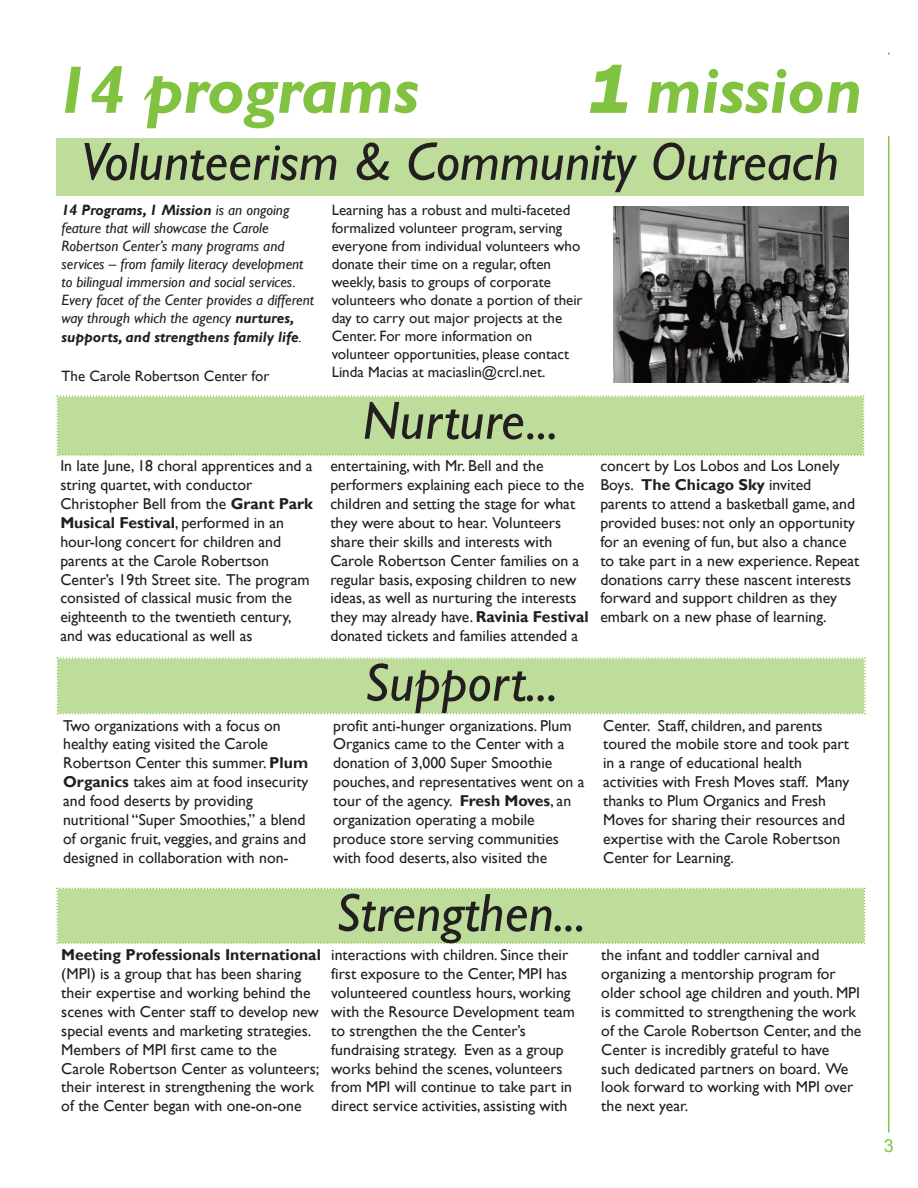
<style>
.page{position:relative;width:918px;height:1188px;background:#fff}
.page>*{position:absolute;margin:0;border:0;box-sizing:border-box;transform-origin:0 0}
.t1{font:italic 700 67.5px "Gill Sans";color:#81c340}
.t2{font:italic 54px "Gill Sans";color:#231f20}
.t3{font:18px "Arial";color:#83c447}
.t4{font:15.75px/18.9px "Gill Sans";color:#231f20}
.t5{font:700 15.75px "Gill Sans";color:#231f20}
.t6{font:15px/18px "Gill Sans";color:#231f20}
.t7{font:italic 15px/18.1px "Gill Sans";color:#231f20}
.s1{font-family:"Franklin Gothic";font-weight:600}
.s2{font-weight:700}
</style>
<div class="page">
<hr style="left:888px;top:52px;width:2px;height:1080px;background:#83c447">
<div style="left:54px;top:55px;width:864px;height:81px;background:#fff"></div>
<div style="left:56px;top:138px;width:808px;height:58px;background:#bedd9b"></div>
<div style="left:57px;top:395px;width:807px;height:61px;background:#bedd9b"></div>
<div style="left:57px;top:657px;width:809px;height:57px;background:#bedd9b"></div>
<div style="left:56px;top:888px;width:809px;height:56px;background:#bedd9b"></div>
<img style="left:614px;top:206px;width:235px;height:176px">
<h1 class="t1" style="left:54px;top:50px;width:366px">14 programs</h1>
<h1 class="t1" style="left:589px;top:50px;width:275px"><span class="s1">1</span> mission</h1>
<h2 class="t2" style="left:81px;top:130px;width:760px">Volunteerism &amp; Community Outreach</h2>
<p class="t7" style="left:62px;top:201px;width:254px"><span class="s2">14 Programs, 1 Mission</span> is an ongoing feature that will showcase the Carole Robertson Center’s many programs and services – from family literacy development to bilingual immersion and social services.<br>Every facet of the Center provides a different way through which the agency <span class="s2">nurtures, supports, and strengthens family life</span>.</p>
<p class="t6" style="left:62px;top:366px;width:209px">The Carole Robertson Center for</p>
<p class="t6" style="left:332px;top:201px;width:252px">Learning has a robust and multi-faceted formalized volunteer program, serving everyone from individual volunteers who donate their time on a regular, often weekly, basis to groups of corporate volunteers who donate a portion of their day to carry out major projects at the Center. For more information on volunteer opportunities, please contact Linda Macias at maciaslin@crcl.net.</p>
<h2 class="t2" style="left:363px;top:389px;width:197px">Nurture...</h2>
<p class="t4" style="left:60px;top:456px;width:254px">In late June, 18 choral apprentices and a string quartet, with conductor Christopher Bell from the <span class="s2">Grant Park Musical Festival</span>, performed in an hour-long concert for children and parents at the Carole Robertson Center’s 19th Street site. The program consisted of classical music from the eighteenth to the twentieth century, and was educational as well as</p>
<p class="t4" style="left:330px;top:456px;width:260px">entertaining, with Mr. Bell and the performers explaining each piece to the children and setting the stage for what they were about to hear. Volunteers share their skills and interests with Carole Robertson Center families on a regular basis, exposing children to new ideas, as well as nurturing the interests they may already have. <span class="s2">Ravinia Festival </span>donated tickets and families attended a</p>
<p class="t4" style="left:600px;top:456px;width:261px">concert by Los Lobos and Los Lonely Boys. <span class="s2">The Chicago Sky</span> invited parents to attend a basketball game, and provided buses: not only an opportunity for an evening of fun, but also a chance to take part in a new experience. Repeat donations carry these nascent interests forward and support children as they embark on a new phase of learning.</p>
<h2 class="t2" style="left:364px;top:651px;width:195px">Support...</h2>
<p class="t4" style="left:63px;top:716px;width:247px">Two organizations with a focus on healthy eating visited the Carole Robertson Center this summer. <span class="s2">Plum Organics</span> takes aim at food insecurity and food deserts by providing nutritional “Super Smoothies,” a blend of organic fruit, veggies, and grains and designed in collaboration with non-</p>
<p class="t4" style="left:333px;top:716px;width:253px">profit anti-hunger organizations. Plum Organics came to the Center with a donation of 3,000 Super Smoothie pouches, and representatives went on a tour of the agency. <span class="s2">Fresh Moves</span>, an organization operating a mobile produce store serving communities with food deserts, also visited the</p>
<p class="t4" style="left:603px;top:716px;width:248px">Center. Staff, children, and parents toured the mobile store and took part in a range of educational health activities with Fresh Moves staff. Many thanks to Plum Organics and Fresh Moves for sharing their resources and expertise with the Carole Robertson Center for Learning.</p>
<p class="t5" style="left:61px;top:946px;width:261px">Meeting Professionals International</p>
<p class="t4" style="left:61px;top:964px;width:260px">(MPI) is a group that has been sharing their expertise and working behind the scenes with Center staff to develop new special events and marketing strategies.<br>Members of MPI first came to the Carole Robertson Center as volunteers; their interest in strengthening the work of the Center began with one-on-one</p>
<h2 class="t2" style="left:336px;top:881px;width:251px">Strengthen...</h2>
<p class="t4" style="left:331px;top:945px;width:245px">interactions with children. Since their first exposure to the Center, MPI has volunteered countless hours, working with the Resource Development team to strengthen the the Center’s fundraising strategy. Even as a group works behind the scenes, volunteers from MPI will continue to take part in direct service activities, assisting with</p>
<p class="t4" style="left:601px;top:945px;width:262px">the infant and toddler carnival and organizing a mentorship program for older school age children and youth. MPI is committed to strengthening the work of the Carole Robertson Center, and the Center is incredibly grateful to have such dedicated partners on board. We look forward to working with MPI over the next year.</p>
<p class="t3" style="left:884px;top:1136px;width:12px">3</p>
</div>
